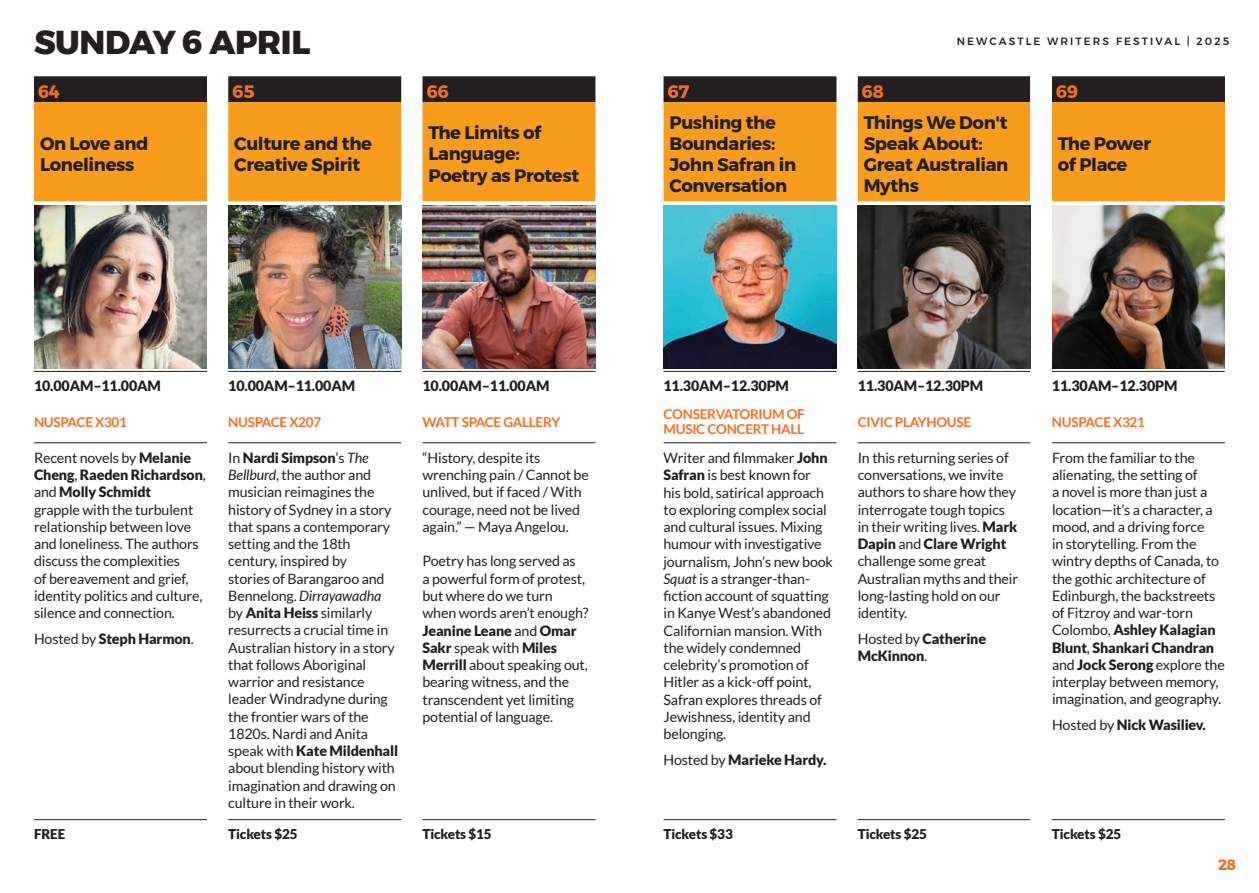
<style>
.page{position:relative;width:1259px;height:893px;background:#fff}
.page>*{position:absolute;margin:0;border:0;box-sizing:border-box;transform-origin:0 0}
.Heading_Black{font:800 33px "Montserrat";letter-spacing:-.01em;color:#231f20}
.t1{font:700 18px/21px "Montserrat";letter-spacing:-.02em;color:#231f20}
.SESSION_NUMBER{font:700 18px "Montserrat";letter-spacing:-.02em;color:#f36e21}
.t2{font:700 15px "Montserrat";color:#f36e21}
.Body_Text{font:14.25px/17.2px "Lato";letter-spacing:-.01em;color:#231f20}
.Times{font:900 14.25px "Lato";letter-spacing:-.01em;color:#231f20}
.Body_Text-2{font:900 14.25px/17.2px "Lato";letter-spacing:-.01em;color:#231f20}
.Venue_Orange{font:700 13.5px/15px "Lato";letter-spacing:-.02em;color:#f36e21}
.Tickets{font:900 13.5px "Lato";letter-spacing:-.01em;color:#231f20}
.t3{font:500 10.5px "Montserrat";letter-spacing:.2em;color:#231f20}
.s1{font-weight:900}
.s2{font-weight:400}
.s3{font-style:italic}
</style>
<div class="page">
<svg style="left:34px;top:76px;width:1191px;height:26px;background:#413e3e"></svg>
<svg style="left:34px;top:102px;width:1191px;height:99px;background:#f8a839"></svg>
<hr style="left:34px;top:371px;width:173px;height:1px;background:#231f20">
<hr style="left:228px;top:371px;width:173px;height:1px;background:#231f20">
<hr style="left:422px;top:371px;width:173px;height:1px;background:#231f20">
<hr style="left:663px;top:371px;width:173px;height:1px;background:#231f20">
<hr style="left:857px;top:371px;width:173px;height:1px;background:#231f20">
<hr style="left:1052px;top:371px;width:173px;height:1px;background:#231f20">
<hr style="left:34px;top:819px;width:173px;height:1px;background:#231f20">
<hr style="left:228px;top:819px;width:173px;height:1px;background:#231f20">
<hr style="left:422px;top:819px;width:173px;height:1px;background:#231f20">
<hr style="left:663px;top:819px;width:173px;height:1px;background:#231f20">
<hr style="left:857px;top:819px;width:173px;height:1px;background:#231f20">
<hr style="left:1052px;top:819px;width:173px;height:1px;background:#231f20">
<hr style="left:1052px;top:442px;width:173px;height:1px;background:#231f20">
<hr style="left:34px;top:442px;width:173px;height:1px;background:#231f20">
<hr style="left:228px;top:442px;width:173px;height:1px;background:#231f20">
<hr style="left:422px;top:442px;width:173px;height:1px;background:#231f20">
<hr style="left:663px;top:442px;width:173px;height:1px;background:#231f20">
<hr style="left:857px;top:442px;width:173px;height:1px;background:#231f20">
<img style="left:34px;top:206px;width:173px;height:162px">
<img style="left:228px;top:206px;width:173px;height:162px">
<img style="left:422px;top:206px;width:173px;height:162px">
<img style="left:663px;top:206px;width:173px;height:162px">
<img style="left:857px;top:206px;width:173px;height:162px">
<img style="left:1052px;top:206px;width:173px;height:162px">
<p class="Heading_Black" style="left:34px;top:16px;width:278px">SUNDAY 6 APRIL</p>
<p class="t3" style="left:956px;top:33px;width:274px">NEWCASTLE WRITERS FESTIVAL | 2025</p>
<p class="SESSION_NUMBER" style="left:38px;top:77px;width:23px">64</p>
<p class="SESSION_NUMBER" style="left:232px;top:77px;width:24px">65</p>
<p class="SESSION_NUMBER" style="left:427px;top:77px;width:24px">66</p>
<p class="SESSION_NUMBER" style="left:668px;top:77px;width:23px">67</p>
<p class="SESSION_NUMBER" style="left:862px;top:77px;width:24px">68</p>
<p class="SESSION_NUMBER" style="left:1056px;top:77px;width:24px">69</p>
<p class="t1" style="left:40px;top:133px;width:110px">On Love and<br>Loneliness</p>
<p class="t1" style="left:234px;top:133px;width:139px">Culture and the<br>Creative Spirit</p>
<p class="t1" style="left:428px;top:123px;width:152px">The Limits of<br>Language:<br>Poetry as Protest</p>
<p class="t1" style="left:669px;top:112px;width:128px">Pushing the<br>Boundaries:<br>John Safran in<br>Conversation</p>
<p class="t1" style="left:863px;top:112px;width:146px">Things We Don't<br>Speak About:<br>Great Australian<br>Myths</p>
<p class="t1" style="left:1058px;top:133px;width:95px">The Power of Place</p>
<p class="Times" style="left:34px;top:378px;width:128px">10.00AM–11.00AM</p>
<p class="Times" style="left:228px;top:378px;width:128px">10.00AM–11.00AM</p>
<p class="Times" style="left:422px;top:378px;width:128px">10.00AM–11.00AM</p>
<p class="Times" style="left:663px;top:378px;width:127px">11.30AM–12.30PM</p>
<p class="Times" style="left:857px;top:378px;width:127px">11.30AM–12.30PM</p>
<p class="Times" style="left:1052px;top:378px;width:127px">11.30AM–12.30PM</p>
<p class="Venue_Orange" style="left:34px;top:414px;width:94px">NUSPACE X301</p>
<p class="Venue_Orange" style="left:228px;top:414px;width:94px">NUSPACE X207</p>
<p class="Venue_Orange" style="left:422px;top:414px;width:139px">WATT SPACE GALLERY</p>
<p class="Venue_Orange" style="left:663px;top:407px;width:143px">CONSERVATORIUM OF<br>MUSIC CONCERT HALL</p>
<p class="Venue_Orange" style="left:857px;top:414px;width:115px">CIVIC PLAYHOUSE</p>
<p class="Venue_Orange" style="left:1052px;top:414px;width:94px">NUSPACE X321</p>
<p class="Body_Text" style="left:34px;top:449px;width:173px">Recent novels by <span class="s1">Melanie<br>Cheng</span>, <span class="s1">Raeden Richardson</span>, and <span class="s1">Molly Schmidt<br></span>grapple with the turbulent relationship between love and loneliness. The authors discuss the complexities<br>of bereavement and grief, identity politics and culture, silence and connection.</p>
<p class="Body_Text-2" style="left:34px;top:630px;width:161px"><span class="s2">Hosted by</span> Steph Harmon<span class="s2">.</span></p>
<p class="Body_Text" style="left:228px;top:449px;width:171px">In <span class="s1">Nardi Simpson</span>’s <span class="s3">The<br>Bellburd</span>, the author and musician reimagines the history of Sydney in a story that spans a contemporary setting and the 18th century, inspired by<br>stories of Barangaroo and<br>Bennelong. <span class="s3">Dirrayawadha </span>by <span class="s1">Anita Heiss</span> similarly resurrects a crucial time in<br>Australian history in a story that follows Aboriginal warrior and resistance leader Windradyne during the frontier wars of the<br>1820s. Nardi and Anita speak with <span class="s1">Kate Mildenhall </span>about blending history with imagination and drawing on culture in their work.</p>
<p class="Body_Text" style="left:422px;top:449px;width:168px">“History, despite its wrenching pain / Cannot be unlived, but if faced / With courage, need not be lived again.” — Maya Angelou.</p>
<p class="Body_Text" style="left:857px;top:449px;width:162px">In this returning series of conversations, we invite authors to share how they interrogate tough topics in their writing lives. <span class="s1">Mark<br>Dapin</span> and <span class="s1">Clare Wright </span>challenge some great<br>Australian myths and their long-lasting hold on our identity.</p>
<p class="Body_Text-2" style="left:857px;top:630px;width:130px"><span class="s2">Hosted by</span> Catherine<br>McKinnon<span class="s2">.</span></p>
<p class="Body_Text" style="left:1052px;top:449px;width:174px">From the familiar to the alienating, the setting of<br>a novel is more than just a location—it’s a character, a mood, and a driving force<br>in storytelling. From the wintry depths of Canada, to the gothic architecture of<br>Edinburgh, the backstreets of Fitzroy and war-torn<br>Colombo, <span class="s1">Ashley Kalagian<br>Blunt</span>, <span class="s1">Shankari Chandran </span>and <span class="s1">Jock Serong</span> explore the interplay between memory, imagination, and geography.</p>
<p class="Body_Text-2" style="left:1052px;top:716px;width:155px"><span class="s2">Hosted by</span> Nick Wasiliev.</p>
<p class="Body_Text" style="left:663px;top:449px;width:171px">Writer and filmmaker <span class="s1">John<br>Safran</span> is best known for<br>his bold, satirical approach to exploring complex social and cultural issues. Mixing humour with investigative journalism, John’s new book<br><span class="s3">Squat</span> is a stranger-than&shy;fiction account of squatting in Kanye West’s abandoned<br>Californian mansion. With the widely condemned celebrity’s promotion of<br>Hitler as a kick-off point,<br>Safran explores threads of<br>Jewishness, identity and belonging.</p>
<p class="Body_Text-2" style="left:663px;top:750px;width:164px"><span class="s2">Hosted by</span> Marieke Hardy.</p>
<p class="Body_Text" style="left:422px;top:553px;width:168px">Poetry has long served as<br>a powerful form of protest, but where do we turn when words aren’t enough?<br><span class="s1">Jeanine Leane</span> and <span class="s1">Omar<br>Sakr</span> speak with <span class="s1">Miles<br>Merrill</span> about speaking out, bearing witness, and the transcendent yet limiting potential of language.</p>
<p class="Tickets" style="left:34px;top:826px;width:33px">FREE</p>
<p class="Tickets" style="left:228px;top:826px;width:71px">Tickets $25</p>
<p class="Tickets" style="left:422px;top:826px;width:71px">Tickets $15</p>
<p class="Tickets" style="left:663px;top:826px;width:71px">Tickets $33</p>
<p class="Tickets" style="left:857px;top:826px;width:71px">Tickets $25</p>
<p class="Tickets" style="left:1052px;top:826px;width:71px">Tickets $25</p>
<p class="t2" style="left:1218px;top:852px;width:20px">28</p>
</div>
